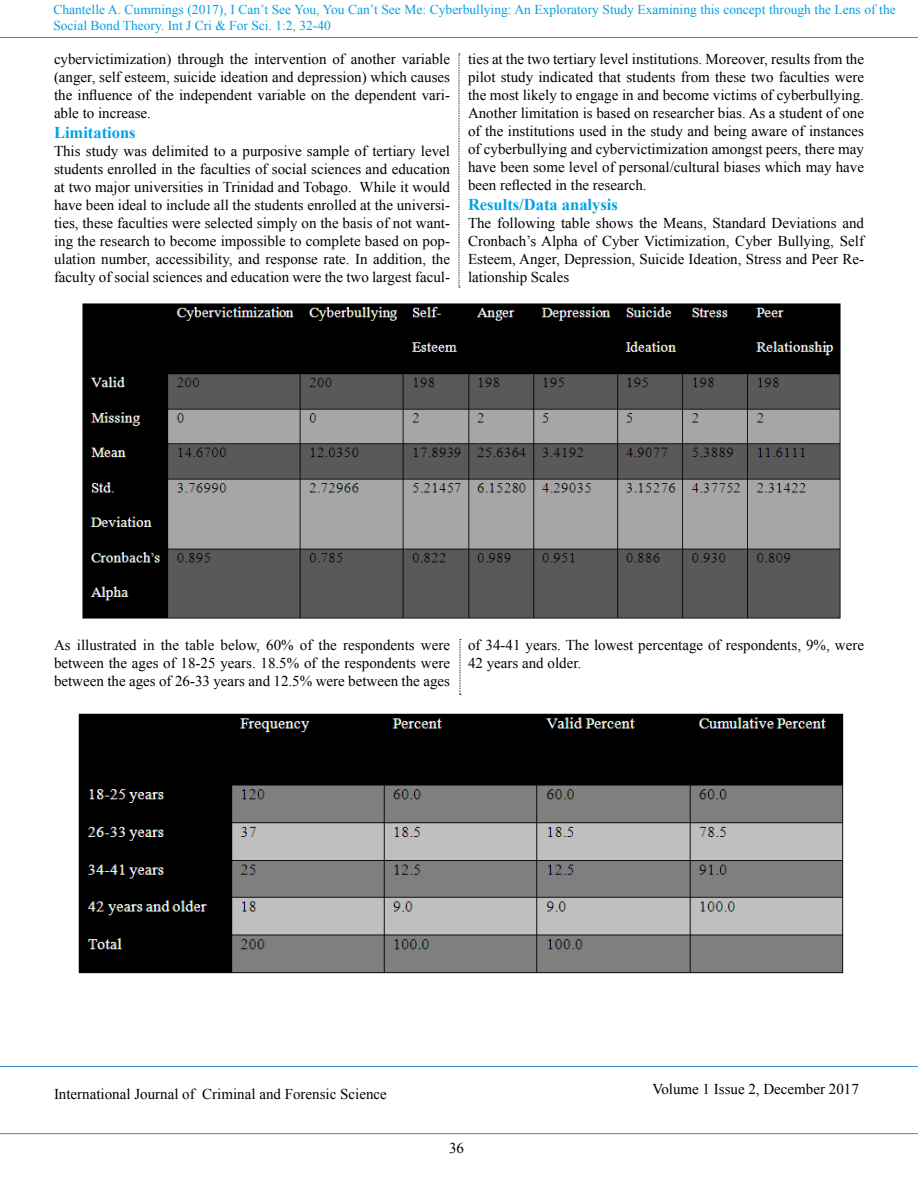
<style>
.page{position:relative;width:918px;height:1188px;background:#fff}
.page>*{position:absolute;margin:0;border:0;box-sizing:border-box;transform-origin:0 0}
.t1{font:700 16.5px "Times New Roman";color:#00a1e4}
.t2{font:15px/18px "Times New Roman";color:#000;text-align:justify}
.t3{font:13.5px/16.2px "Times New Roman";color:#00a1e4}
</style>
<div class="page">
<hr style="left:0;top:37px;width:918px;height:1px;background:#378bca">
<hr style="left:0;top:1066px;width:918px;height:1px;background:#378bca">
<hr style="left:0;top:1133px;width:918px;height:1px;background:#378bca">
<img style="left:82px;top:303px;width:759px;height:316px">
<img style="left:78px;top:713px;width:766px;height:261px">
<svg style="left:460px;top:639px;width:1px;height:56px"></svg>
<svg style="left:459px;top:54px;width:1px;height:234px"></svg>
<p class="t3" style="left:53px;top:1px;width:844px">Chantelle A. Cummings (2017), I Can’t See You, You Can’t See Me: Cyberbullying: An Exploratory Study Examining this concept through the Lens of the<br>Social Bond Theory. Int J Cri &amp; For Sci. 1:2, 32-40</p>
<p class="t2" style="left:54px;top:50px;width:398px">cybervictimization) through the intervention of another variable (anger, self esteem, suicide ideation and depression) which causes the influence of the independent variable on the dependent vari&shy;able to increase.</p>
<p class="t1" style="left:54px;top:121px;width:83px">Limitations</p>
<p class="t2" style="left:54px;top:142px;width:398px">This study was delimited to a purposive sample of tertiary level students enrolled in the faculties of social sciences and education at two major universities in Trinidad and Tobago. While it would have been ideal to include all the students enrolled at the universi&shy;ties, these faculties were selected simply on the basis of not want&shy;ing the research to become impossible to complete based on pop&shy;ulation number, accessibility, and response rate. In addition, the faculty of social sciences and education were the two largest facul-</p>
<p class="t2" style="left:468px;top:50px;width:398px">ties at the two tertiary level institutions. Moreover, results from the pilot study indicated that students from these two faculties were the most likely to engage in and become victims of cyberbullying.<br>Another limitation is based on researcher bias. As a student of one of the institutions used in the study and being aware of instances of cyberbullying and cybervictimization amongst peers, there may have been some level of personal/cultural biases which may have been reflected in the research.</p>
<p class="t1" style="left:468px;top:193px;width:151px">Results/Data analysis</p>
<p class="t2" style="left:468px;top:214px;width:398px">The following table shows the Means, Standard Deviations and Cronbach’s Alpha of Cyber Victimization, Cyber Bullying, Self Esteem, Anger, Depression, Suicide Ideation, Stress and Peer Re&shy;lationship Scales</p>
<p class="t2" style="left:54px;top:636px;width:398px">As illustrated in the table below, 60% of the respondents were between the ages of 18-25 years. 18.5% of the respondents were between the ages of 26-33 years and 12.5% were between the ages</p>
<p class="t2" style="left:468px;top:636px;width:398px">of 34-41 years. The lowest percentage of respondents, 9%, were<br>42 years and older.</p>
<p class="t2" style="left:54px;top:1085px;width:334px">International Journal of Criminal and Forensic Science</p>
<p class="t2" style="left:652px;top:1080px;width:208px">Volume 1 Issue 2, December 2017</p>
<p class="t2" style="left:449px;top:1139px;width:16px">36</p>
</div>
